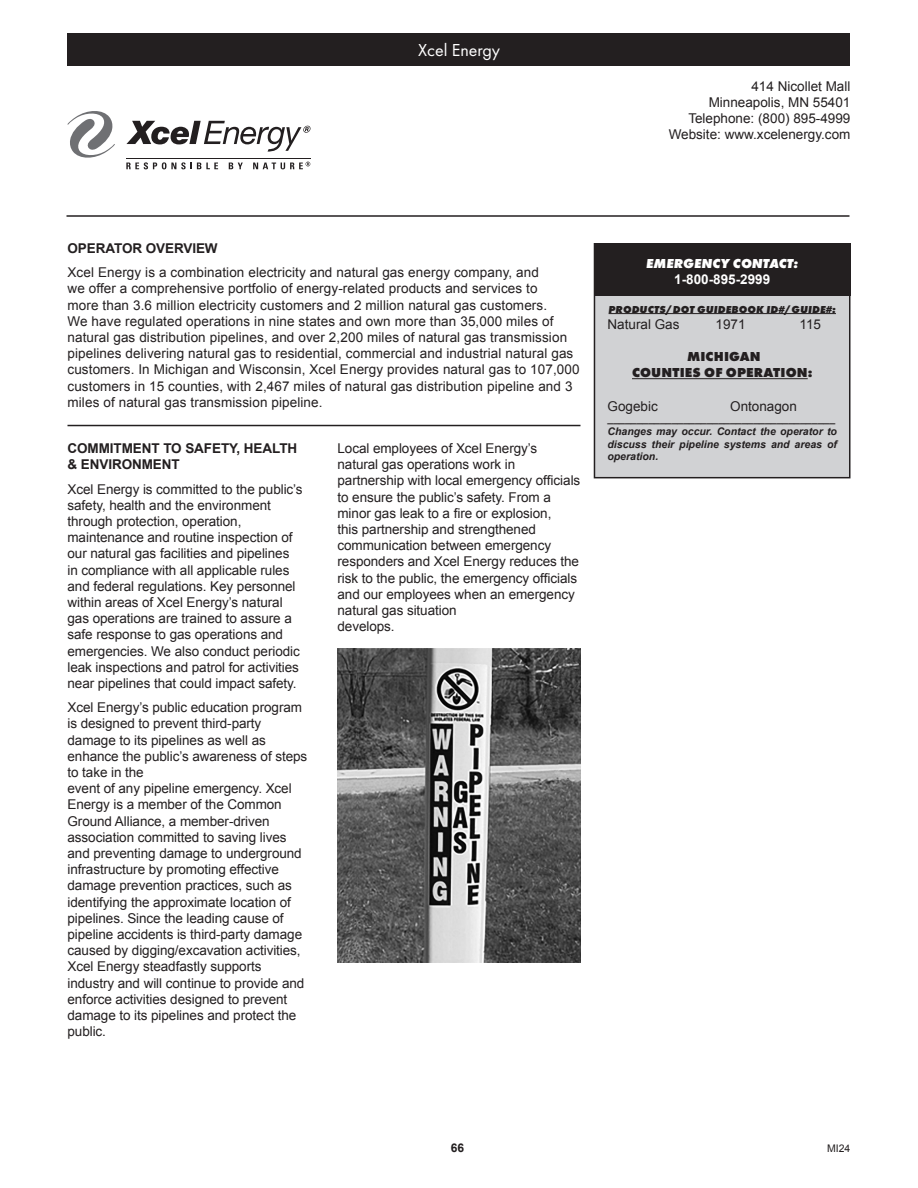
<style>
.page{position:relative;width:918px;height:1188px;background:#fff}
.page>*{position:absolute;margin:0;border:0;box-sizing:border-box;transform-origin:0 0}
.t1{font:18px "Futura PT";color:#fff}
.t2{font:13.5px/16.2px "Arial";letter-spacing:-.005em;color:#231f20}
.t3{font:700 13.5px/16.2px "Arial";letter-spacing:-.005em;color:#231f20}
.t4{font:800 13.5px "Futura PT";letter-spacing:.01em;color:#231f20}
.t5{font:italic 800 13.5px "Futura PT";color:#fff}
.t6{font:700 13.5px "Arial";color:#fff}
.t7{font:700 12px "Arial";color:#231f20}
.t8{font:italic 700 10.5px/12.6px "Arial";color:#231f20;text-align:justify}
.t9{font:italic 800 10.5px "Futura PT";letter-spacing:.01em;color:#231f20}
.t10{font:10.5px "Arial";color:#231f20}
</style>
<div class="page">
<div style="left:594px;top:244px;width:256px;height:234px;background:#d1d2d4"></div>
<div style="left:594px;top:243px;width:256px;height:235px;border:2px solid #231f20"></div>
<hr style="left:67px;top:215px;width:783px;height:2px;background:#231f20">
<div style="left:594px;top:244px;width:256px;height:52px;background:#231f20"></div>
<hr style="left:609px;top:313px;width:227px;height:1px;background:#231f20">
<hr style="left:632px;top:378px;width:176px;height:1px;background:#231f20">
<div style="left:68px;top:34px;width:782px;height:32px;background:#231f20"></div>
<svg style="left:68px;top:111px;width:47px;height:47px"></svg>
<svg style="left:126px;top:121px;width:184px;height:31px"></svg>
<svg style="left:126px;top:162px;width:92px;height:7px"></svg>
<svg style="left:229px;top:163px;width:14px;height:6px"></svg>
<hr style="left:126px;top:158px;width:184px;height:1px;background:#231f20">
<svg style="left:253px;top:162px;width:57px;height:7px"></svg>
<hr style="left:68px;top:425px;width:512px;height:1px;background:#231f20">
<img style="left:338px;top:648px;width:242px;height:314px">
<p class="t1" style="left:418px;top:39px;width:83px">Xcel Energy</p>
<p class="t2" style="left:751px;top:78px;width:101px">414 Nicollet Mall</p>
<p class="t2" style="left:709px;top:94px;width:143px">Minneapolis, MN 55401</p>
<p class="t2" style="left:688px;top:111px;width:164px">Telephone: (800) 895-4999</p>
<p class="t2" style="left:669px;top:127px;width:183px">Website: www.xcelenergy.com</p>
<p class="t3" style="left:68px;top:240px;width:152px">OPERATOR OVERVIEW</p>
<p class="t2" style="left:68px;top:264px;width:514px">Xcel Energy is a combination electricity and natural gas energy company, and<br>we offer a comprehensive portfolio of energy-related products and services to<br>more than 3.6 million electricity customers and 2 million natural gas customers.<br>We have regulated operations in nine states and own more than 35,000 miles of natural gas distribution pipelines, and over 2,200 miles of natural gas transmission pipelines delivering natural gas to residential, commercial and industrial natural gas customers. In Michigan and Wisconsin, Xcel Energy provides natural gas to 107,000 customers in 15 counties, with 2,467 miles of natural gas distribution pipeline and 3 miles of natural gas transmission pipeline.</p>
<p class="t3" style="left:68px;top:441px;width:231px">COMMITMENT TO SAFETY, HEALTH &amp; ENVIRONMENT</p>
<p class="t2" style="left:68px;top:481px;width:237px">Xcel Energy is committed to the public’s safety, health and the environment through protection, operation, maintenance and routine inspection of our natural gas facilities and pipelines in compliance with all applicable rules and federal regulations. Key personnel within areas of Xcel Energy’s natural gas operations are trained to assure a safe response to gas operations and emergencies. We also conduct periodic leak inspections and patrol for activities near pipelines that could impact safety.</p>
<p class="t2" style="left:68px;top:700px;width:241px">Xcel Energy’s public education program is designed to prevent third-party damage to its pipelines as well as enhance the public’s awareness of steps to take in the</p>
<p class="t2" style="left:68px;top:781px;width:238px">event of any pipeline emergency. Xcel Energy is a member of the Common Ground Alliance, a member-driven association committed to saving lives and preventing damage to underground infrastructure by promoting effective damage prevention practices, such as identifying the approximate location of pipelines. Since the leading cause of pipeline accidents is third-party damage caused by digging/excavation activities, Xcel Energy steadfastly supports industry and will continue to provide and enforce activities designed to prevent damage to its pipelines and protect the public.</p>
<p class="t2" style="left:338px;top:440px;width:244px">Local employees of Xcel Energy’s natural gas operations work in partnership with local emergency officials to ensure the public’s safety. From a minor gas leak to a fire or explosion,<br>this partnership and strengthened communication between emergency responders and Xcel Energy reduces the risk to the public, the emergency officials and our employees when an emergency natural gas situation</p>
<p class="t2" style="left:338px;top:619px;width:59px">develops.</p>
<p class="t5" style="left:646px;top:254px;width:154px">EMERGENCY CONTACT:</p>
<p class="t6" style="left:674px;top:270px;width:98px">1-800-895-2999</p>
<p class="t9" style="left:609px;top:302px;width:229px">PRODUCTS/DOT GUIDEBOOK ID#/GUIDE#:</p>
<p class="t2" style="left:608px;top:316px;width:74px">Natural Gas</p>
<p class="t2" style="left:716px;top:316px;width:32px">1971</p>
<p class="t2" style="left:799px;top:316px;width:23px">115</p>
<p class="t4" style="left:687px;top:348px;width:75px">MICHIGAN</p>
<p class="t4" style="left:632px;top:364px;width:182px">COUNTIES OF OPERATION:</p>
<p class="t2" style="left:608px;top:398px;width:52px">Gogebic</p>
<p class="t2" style="left:730px;top:398px;width:68px">Ontonagon</p>
<p class="t8" style="left:608px;top:413px;width:229px">_______________________________________</p>
<p class="t8" style="left:608px;top:425px;width:231px">Changes may occur. Contact the operator to discuss their pipeline systems and areas of operation.</p>
<p class="t7" style="left:451px;top:1140px;width:15px">66</p>
<p class="t10" style="left:827px;top:1141px;width:25px">MI24</p>
</div>
